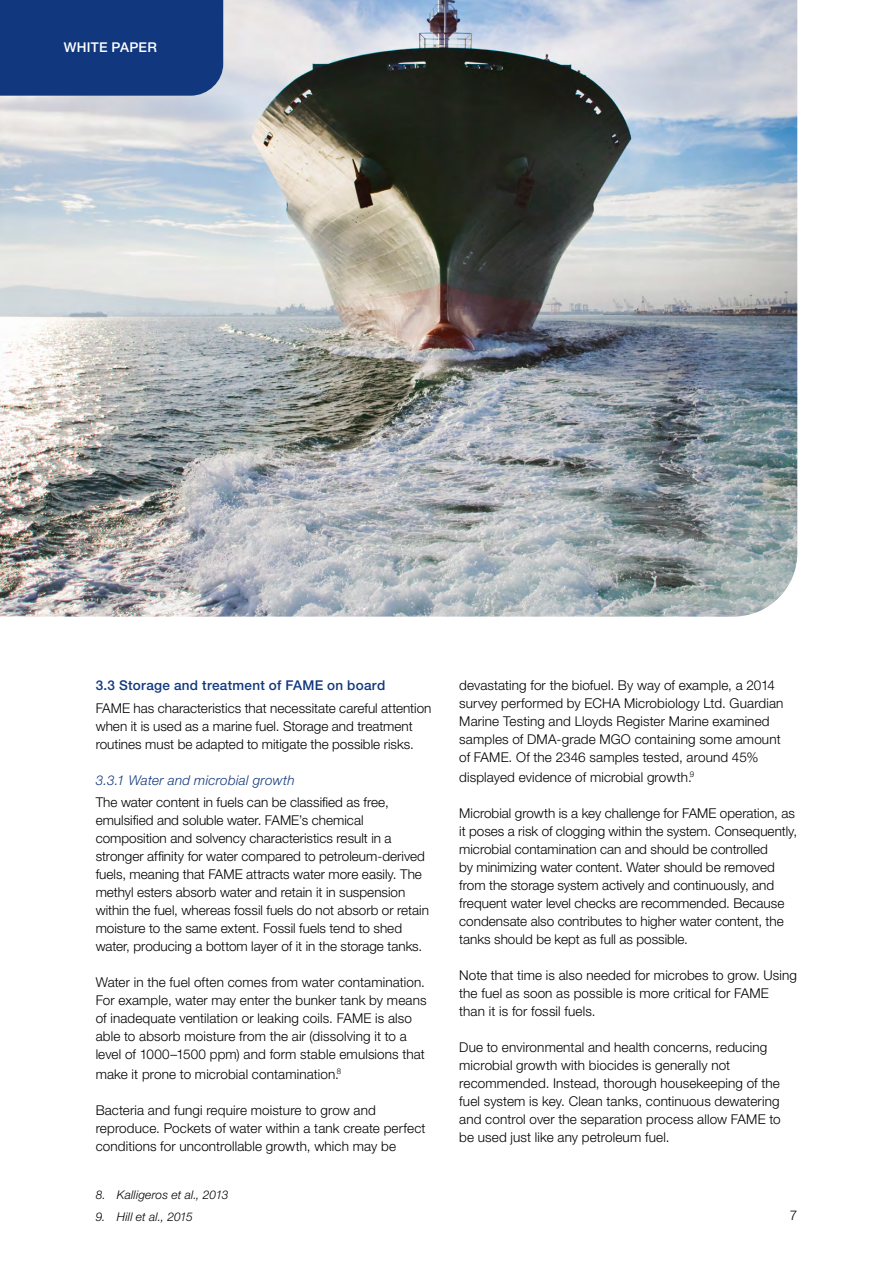
<style>
.page{position:relative;width:893px;height:1263px;background:#fff}
.page>*{position:absolute;margin:0;border:0;box-sizing:border-box;transform-origin:0 0}
.t1{font:300 13.5px/18px "Helvetica Neue LT Std";letter-spacing:.005em;color:#000}
.t2{font:500 13.5px "Helvetica Neue LT Std";letter-spacing:.02em;color:#11387f}
.t3{font:italic 300 13.5px "Helvetica Neue LT Std";letter-spacing:.02em;color:#11387f}
.t4{font:500 13.5px "Helvetica Neue LT Std";letter-spacing:.02em;color:#fff}
.t5{font:italic 300 12px "Helvetica Neue LT Std";letter-spacing:.01em;color:#000}
</style>
<div class="page">
<img style="left:0;top:0;width:797px;height:617px">
<div style="left:0;top:0;width:223px;height:96px;background:#11387f"></div>
<p class="t4" style="left:64px;top:39px;width:95px">WHITE PAPER</p>
<p class="t2" style="left:96px;top:677px;width:291px">3.3 Storage and treatment of FAME on board</p>
<p class="t1" style="left:96px;top:698px;width:337px">FAME has characteristics that necessitate careful attention when it is used as a marine fuel. Storage and treatment routines must be adapted to mitigate the possible risks.</p>
<p class="t3" style="left:96px;top:772px;width:201px">3.3.1 Water and microbial growth</p>
<p class="t1" style="left:96px;top:793px;width:335px">The water content in fuels can be classified as free, emulsified and soluble water. FAME’s chemical composition and solvency characteristics result in a stronger affinity for water compared to petroleum-derived fuels, meaning that FAME attracts water more easily. The methyl esters absorb water and retain it in suspension within the fuel, whereas fossil fuels do not absorb or retain moisture to the same extent. Fossil fuels tend to shed water, producing a bottom layer of it in the storage tanks.</p>
<p class="t1" style="left:96px;top:973px;width:332px">Water in the fuel often comes from water contamination.<br>For example, water may enter the bunker tank by means of inadequate ventilation or leaking coils. FAME is also able to absorb moisture from the air (dissolving it to a level of 1000–1500 ppm) and form stable emulsions that</p>
<p class="t1" style="left:96px;top:1064px;width:247px">make it prone to microbial contamination.<sup>8</sup></p>
<p class="t1" style="left:96px;top:1100px;width:331px">Bacteria and fungi require moisture to grow and reproduce. Pockets of water within a tank create perfect conditions for uncontrollable growth, which may be</p>
<p class="t5" style="left:96px;top:1188px;width:134px">8. Kalligeros et al., 2013</p>
<p class="t5" style="left:96px;top:1209px;width:99px">9. Hill et al., 2015</p>
<p class="t1" style="left:459px;top:676px;width:326px">devastating for the biofuel. By way of example, a 2014 survey performed by ECHA Microbiology Ltd. Guardian Marine Testing and Lloyds Register Marine examined samples of DMA-grade MGO containing some amount of FAME. Of the 2346 samples tested, around 45%</p>
<p class="t1" style="left:459px;top:767px;width:236px">displayed evidence of microbial growth.<sup>9</sup></p>
<p class="t1" style="left:459px;top:803px;width:340px">Microbial growth is a key challenge for FAME operation, as it poses a risk of clogging within the system. Consequently, microbial contamination can and should be controlled<br>by minimizing water content. Water should be removed from the storage system actively and continuously, and frequent water level checks are recommended. Because condensate also contributes to higher water content, the tanks should be kept as full as possible.</p>
<p class="t1" style="left:459px;top:965px;width:339px">Note that time is also needed for microbes to grow. Using the fuel as soon as possible is more critical for FAME than it is for fossil fuels.</p>
<p class="t1" style="left:459px;top:1037px;width:323px">Due to environmental and health concerns, reducing microbial growth with biocides is generally not recommended. Instead, thorough housekeeping of the fuel system is key. Clean tanks, continuous dewatering and control over the separation process allow FAME to be used just like any petroleum fuel.</p>
<p class="t1" style="left:790px;top:1206px;width:9px">7</p>
</div>
